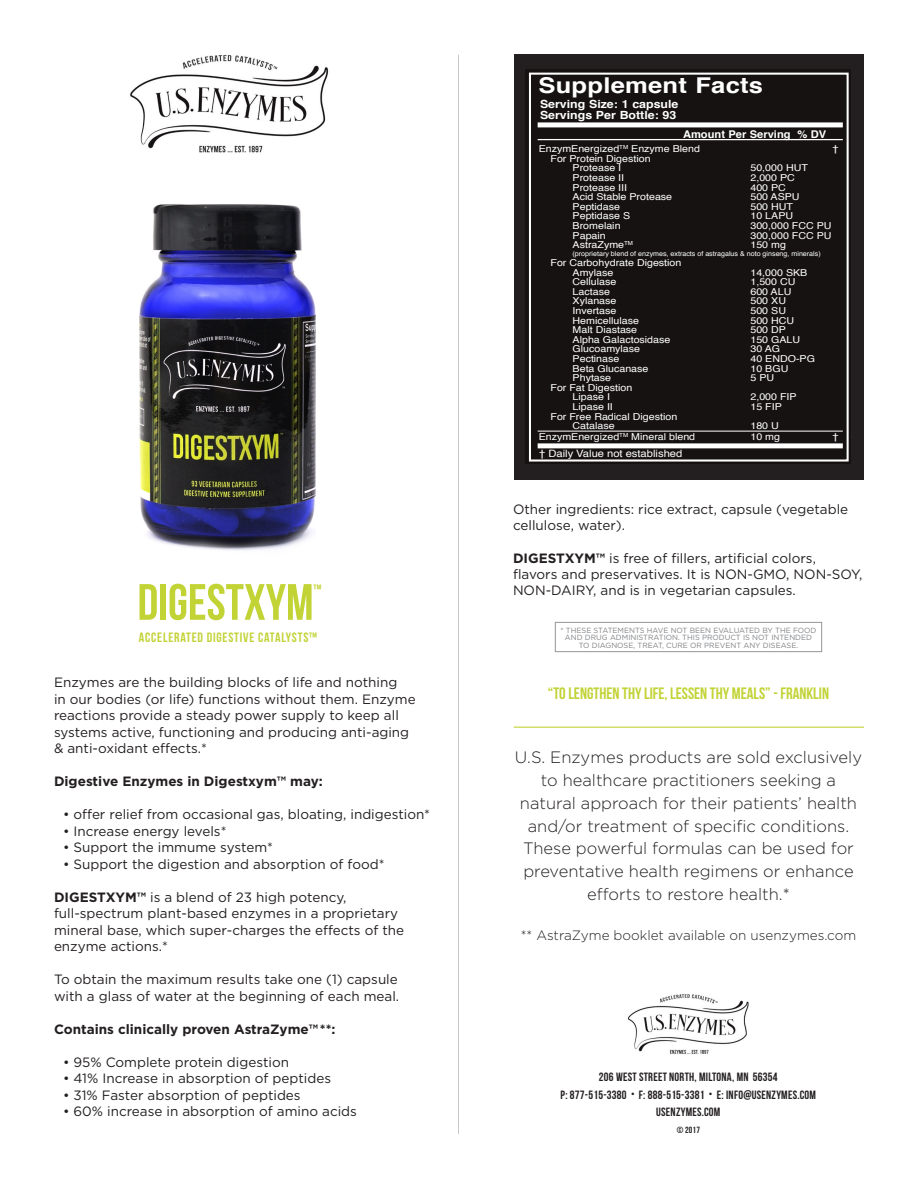
<style>
.page{position:relative;width:918px;height:1188px;background:#fff}
.page>*{position:absolute;margin:0;border:0;box-sizing:border-box;transform-origin:0 0}
.t1{font:51px "Bebas Neue";color:#c2d336}
.t2{font:700 21.9px "Helvetica";letter-spacing:.01em;color:#fff;scale:1.17 1}
.t3{font:300 16.5px/22.8px "Gotham";color:#231f20;text-align:center}
.t4{font:16.5px "Bebas Neue";color:#c2d336}
.t5{font:13.5px/16.5px "Gotham";color:#231f20}
.t6{font:700 13.5px "Gotham";color:#231f20}
.t7{font:300 13.5px "Gotham";color:#231f20}
.t8{font:13.5px "Bebas Neue";letter-spacing:.06em;color:#c2d336}
.t9{font:12px "Bebas Neue";letter-spacing:.02em;color:#231f20}
.t10{font:700 11.25px/11.2px "Helvetica";color:#fff;scale:1.1 1}
.t11{font:700 10.65px "Helvetica";color:#fff;scale:1.04 1}
.t12{font:10.05px "Helvetica";color:#fff;scale:1.11 1}
.t13{font:9.6px/9.6px "Helvetica";color:#fff;scale:1.12 1}
.t14{font:9.6px "Helvetica";color:#fff;scale:1.18 1}
.t15{font:9px "Bebas Neue";color:#231f20}
.t16{font:7.5px/7.5px "Gotham";color:#808285;text-align:center}
.t17{font:6.75px "Helvetica";color:#fff;scale:1.06 1}
.s1{color:#fff}
.s2{font-weight:700}
.s3{font-size:9px}
</style>
<div class="page">
<img style="left:130px;top:55px;width:199px;height:98px">
<img style="left:140px;top:204px;width:175px;height:346px">
<div style="left:514px;top:55px;width:349px;height:425px;background:#231f20"></div>
<div style="left:555px;top:622px;width:267px;height:30px;border:1px solid #939598"></div>
<div style="left:526px;top:70px;width:325px;height:394px;background:#161212"></div>
<div style="left:529px;top:73px;width:320px;height:389px;border:2px solid #fff"></div>
<div style="left:538px;top:122px;width:305px;height:5px;background:#fff"></div>
<div style="left:538px;top:443px;width:305px;height:5px;background:#fff"></div>
<hr style="left:538px;top:139px;width:305px;height:1px;background:#fff">
<hr style="left:538px;top:431px;width:305px;height:1px;background:#fff">
<hr style="left:514px;top:727px;width:350px;height:1px;background:#c2d336">
<img style="left:627px;top:994px;width:122px;height:60px">
<p class="t1" style="left:137px;top:574px;width:178px">DIGESTXYM</p>
<p class="t8" style="left:314px;top:581px;width:9px">™</p>
<p class="t8" style="left:139px;top:630px;width:183px">ACCELERATED DIGESTIVE CATALYSTS™<span class="s1">I</span></p>
<p class="t5" style="left:54px;top:674px;width:363px">Enzymes are the building blocks of life and nothing<br>in our bodies (or life) functions without them. Enzyme reactions provide a steady power supply to keep all systems active, functioning and producing anti-aging &amp; anti-oxidant effects.*</p>
<p class="t6" style="left:54px;top:774px;width:270px">Digestive Enzymes in Digestxym™ may:</p>
<p class="t5" style="left:63px;top:806px;width:369px">• offer relief from occasional gas, bloating, indigestion*</p>
<p class="t5" style="left:63px;top:823px;width:165px">• Increase energy levels*</p>
<p class="t5" style="left:63px;top:839px;width:211px">• Support the immume system*</p>
<p class="t5" style="left:63px;top:856px;width:323px">• Support the digestion and absorption of food*</p>
<p class="t5" style="left:54px;top:889px;width:352px"><span class="s2">DIGESTXYM™</span> is a blend of 23 high potency, full-spectrum plant-based enzymes in a proprietary mineral base, which super-charges the effects of the enzyme actions.*</p>
<p class="t5" style="left:54px;top:971px;width:347px">To obtain the maximum results take one (1) capsule with a glass of water at the beginning of each meal.</p>
<p class="t6" style="left:54px;top:1021px;width:283px">Contains clinically proven AstraZyme™**:</p>
<p class="t5" style="left:63px;top:1054px;width:228px">• 95% Complete protein digestion</p>
<p class="t5" style="left:63px;top:1070px;width:270px">• 41% Increase in absorption of peptides</p>
<p class="t5" style="left:63px;top:1087px;width:239px">• 31% Faster absorption of peptides</p>
<p class="t5" style="left:63px;top:1103px;width:295px">• 60% increase in absorption of amino acids</p>
<p class="t2" style="left:538px;top:68px;width:193px">Supplement Facts</p>
<p class="t10" style="left:540px;top:99px;width:127px">Serving Size: 1 capsule<br>Servings Per Bottle: 93</p>
<p class="t11" style="left:683px;top:125px;width:139px">Amount Per Serving % DV</p>
<p class="t13" style="left:539px;top:144px;width:146px">EnzymEnergized<sup>TM</sup> Enzyme Blend</p>
<p class="t14" style="left:832px;top:141px;width:7px">†</p>
<p class="t13" style="left:573px;top:154px;width:71px;text-indent:-22px">For Protein Digestion<br>Protease I</p>
<p class="t13" style="left:750px;top:164px;width:53px">50,000 HUT</p>
<p class="t13" style="left:573px;top:173px;width:48px">Protease II</p>
<p class="t13" style="left:750px;top:173px;width:41px">2,000 PC</p>
<p class="t13" style="left:573px;top:183px;width:50px">Protease III</p>
<p class="t13" style="left:750px;top:183px;width:33px">400 PC</p>
<p class="t13" style="left:573px;top:192px;width:90px">Acid Stable Protease</p>
<p class="t13" style="left:750px;top:192px;width:45px">500 ASPU</p>
<p class="t13" style="left:573px;top:202px;width:44px">Peptidase</p>
<p class="t13" style="left:750px;top:202px;width:40px">500 HUT</p>
<p class="t13" style="left:573px;top:212px;width:53px">Peptidase S</p>
<p class="t13" style="left:750px;top:212px;width:40px">10 LAPU</p>
<p class="t13" style="left:573px;top:221px;width:44px">Bromelain</p>
<p class="t13" style="left:750px;top:221px;width:74px">300,000 FCC PU</p>
<p class="t13" style="left:573px;top:231px;width:31px">Papain</p>
<p class="t13" style="left:750px;top:231px;width:74px">300,000 FCC PU</p>
<p class="t13" style="left:573px;top:240px;width:56px">AstraZyme<sup>TM</sup></p>
<p class="t13" style="left:750px;top:240px;width:33px">150 mg</p>
<p class="t17" style="left:573px;top:249px;width:236px">(proprietary blend of enzymes, extracts of astragalus &amp; noto ginseng, minerals)</p>
<p class="t13" style="left:573px;top:258px;width:99px;text-indent:-22px">For Carbohydrate Digestion<br>Amylase</p>
<p class="t13" style="left:750px;top:268px;width:52px">14,000 SKB</p>
<p class="t13" style="left:573px;top:277px;width:41px">Cellulase</p>
<p class="t13" style="left:750px;top:277px;width:42px">1,500 CU</p>
<p class="t13" style="left:573px;top:287px;width:35px">Lactase</p>
<p class="t13" style="left:750px;top:287px;width:38px">600 ALU</p>
<p class="t13" style="left:573px;top:296px;width:41px">Xylanase</p>
<p class="t13" style="left:750px;top:296px;width:33px">500 XU</p>
<p class="t13" style="left:573px;top:306px;width:41px">Invertase</p>
<p class="t13" style="left:750px;top:306px;width:33px">500 SU</p>
<p class="t13" style="left:573px;top:316px;width:61px">Hemicellulase</p>
<p class="t13" style="left:750px;top:316px;width:41px">500 HCU</p>
<p class="t13" style="left:573px;top:325px;width:59px">Malt Diastase</p>
<p class="t13" style="left:750px;top:325px;width:33px">500 DP</p>
<p class="t13" style="left:573px;top:335px;width:89px">Alpha Galactosidase</p>
<p class="t13" style="left:750px;top:335px;width:46px">150 GALU</p>
<p class="t13" style="left:573px;top:344px;width:62px">Glucoamylase</p>
<p class="t13" style="left:750px;top:344px;width:28px">30 AG</p>
<p class="t13" style="left:573px;top:354px;width:43px">Pectinase</p>
<p class="t13" style="left:750px;top:354px;width:59px">40 ENDO-PG</p>
<p class="t13" style="left:573px;top:364px;width:69px">Beta Glucanase</p>
<p class="t13" style="left:750px;top:364px;width:35px">10 BGU</p>
<p class="t13" style="left:573px;top:373px;width:36px">Phytase</p>
<p class="t13" style="left:750px;top:373px;width:23px">5 PU</p>
<p class="t13" style="left:550px;top:383px;width:75px;text-align:center">For Fat Digestion<br>Lipase I</p>
<p class="t13" style="left:750px;top:392px;width:43px">2,000 FIP</p>
<p class="t13" style="left:573px;top:402px;width:37px">Lipase II</p>
<p class="t13" style="left:750px;top:402px;width:30px">15 FIP</p>
<p class="t13" style="left:573px;top:412px;width:95px;text-indent:-22px">For Free Radical Digestion<br>Catalase</p>
<p class="t13" style="left:750px;top:421px;width:27px">180 U</p>
<p class="t13" style="left:539px;top:432px;width:141px">EnzymEnergized<sup>TM</sup> Mineral blend</p>
<p class="t13" style="left:750px;top:432px;width:28px">10 mg</p>
<p class="t14" style="left:832px;top:429px;width:7px">†</p>
<p class="t12" style="left:539px;top:445px;width:131px">† Daily Value not established</p>
<p class="t5" style="left:513px;top:501px;width:337px">Other ingredients: rice extract, capsule (vegetable cellulose, water).</p>
<p class="t5" style="left:513px;top:550px;width:351px"><span class="s2">DIGESTXYM™</span> is free of fillers, artificial colors, flavors and preservatives. It is NON-GMO, NON-SOY,<br>NON-DAIRY, and is in vegetarian capsules.</p>
<p class="t16" style="left:560px;top:626px;width:258px">* THESE STATEMENTS HAVE NOT BEEN EVALUATED BY THE FOOD<br>AND DRUG ADMINISTRATION. THIS PRODUCT IS NOT INTENDED<br>TO DIAGNOSE, TREAT, CURE OR PREVENT ANY DISEASE.</p>
<p class="t4" style="left:548px;top:685px;width:283px">“TO LENGTHEN THY LIFE, LESSEN THY MEALS” - FRANKLIN</p>
<p class="t3" style="left:515px;top:746px;width:349px">U.S. Enzymes products are sold exclusively to healthcare practitioners seeking a natural approach for their patients’ health and/or treatment of specific conditions.<br>These powerful formulas can be used for preventative health regimens or enhance efforts to restore health.*</p>
<p class="t7" style="left:521px;top:927px;width:337px">** AstraZyme booklet available on usenzymes.com</p>
<p class="t9" style="left:599px;top:1071px;width:180px">206 WEST STREET NORTH, MILTONA, MN 56354</p>
<p class="t9" style="left:561px;top:1088px;width:257px">P: 877-515-3380 <span class="s3">•</span> F: 888-515-3381 <span class="s3">•</span> E: INFO@USENZYMES.COM</p>
<p class="t9" style="left:656px;top:1105px;width:66px">USENZYMES.COM</p>
<p class="t15" style="left:677px;top:1125px;width:25px">© 2017</p>
</div>
